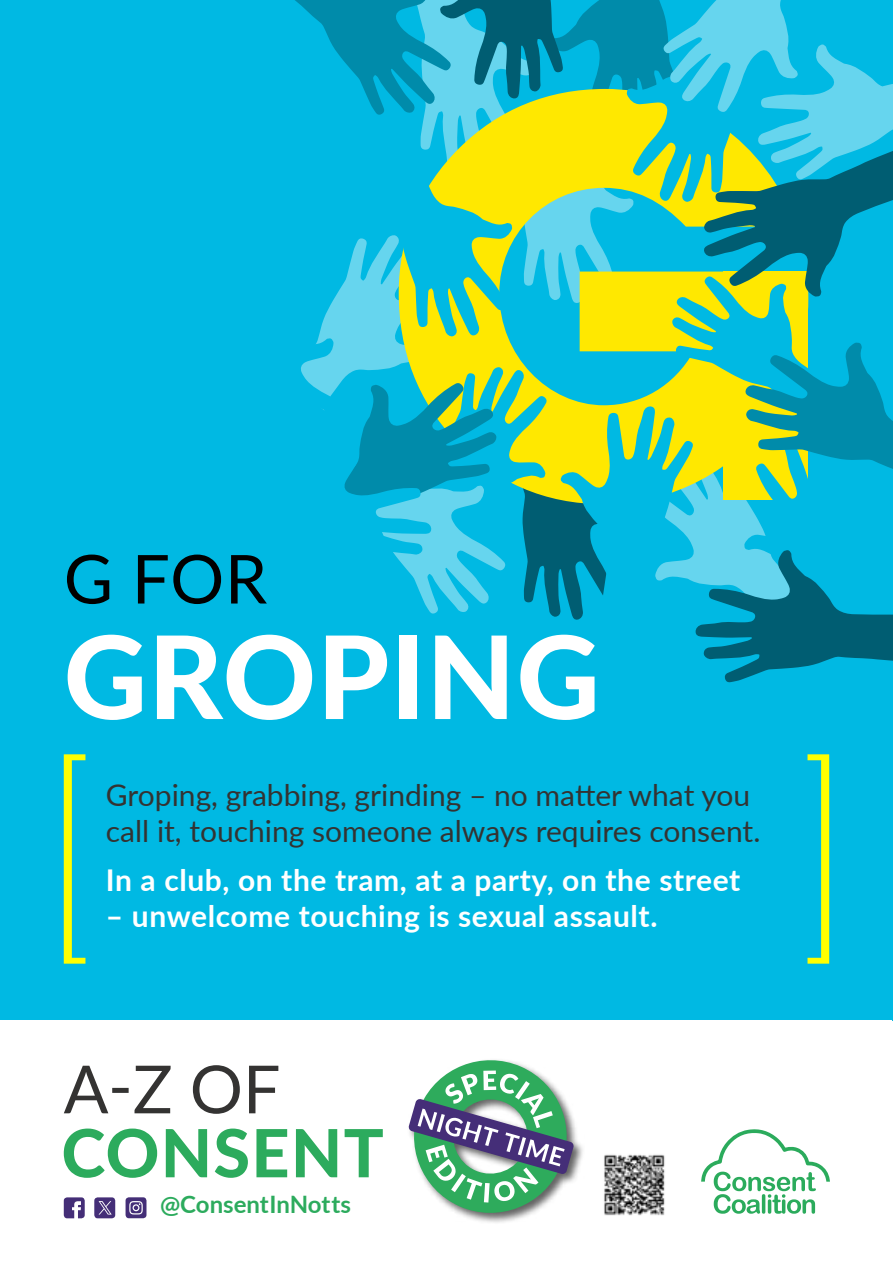
<style>
.page{position:relative;width:893px;height:1263px;background:#fff}
.page>*{position:absolute;margin:0;border:0;box-sizing:border-box;transform-origin:0 0}
.t1{font:800 115.05px "Lato";letter-spacing:.01em;color:#fff}
.t2{font:67.5px "Lato";color:#000}
.t3{font:30px/36px "Lato";color:#343332}
.t4{font:700 30px "Lato";letter-spacing:.02em;color:#fff}
.t5{font:700 24px "Lato";color:#2cab5d}
</style>
<div class="page">
<div style="left:0;top:0;width:893px;height:1020px;background:#00b9e3"></div>
<svg style="left:295px;top:0;width:598px;height:683px"></svg>
<svg style="left:64px;top:754px;width:21px;height:210px"></svg>
<svg style="left:807px;top:754px;width:22px;height:210px"></svg>
<svg style="left:64px;top:1128px;width:319px;height:50px"></svg>
<svg style="left:64px;top:1065px;width:214px;height:49px"></svg>
<img style="left:604px;top:1154px;width:61px;height:62px">
<svg style="left:701px;top:1129px;width:129px;height:85px"></svg>
<div style="left:406px;top:1058px;width:179px;height:167px;background:#000;opacity:.61"></div>
<svg style="left:406px;top:1058px;width:171px;height:165px"></svg>
<svg style="left:126px;top:1197px;width:20px;height:21px"></svg>
<div style="left:94px;top:1197px;width:21px;height:21px;background:#442e77;border-radius:3px"></div>
<svg style="left:64px;top:1197px;width:21px;height:21px"></svg>
<svg style="left:99px;top:1201px;width:13px;height:13px"></svg>
<h2 class="t2" style="left:64px;top:531px;width:205px">G FOR</h2>
<h1 class="t1" style="left:64px;top:592px;width:537px">GROPING</h1>
<p class="t3" style="left:106px;top:776px;width:656px">Groping, grabbing, grinding – no matter what you call it, touching someone always requires consent.</p>
<p class="t4" style="left:106px;top:858px;width:636px">In a club, on the tram, at a party, on the street</p>
<p class="t4" style="left:106px;top:894px;width:553px">– unwelcome touching is sexual assault.</p>
<p class="t5" style="left:160px;top:1187px;width:192px">@ConsentInNotts</p>
</div>
